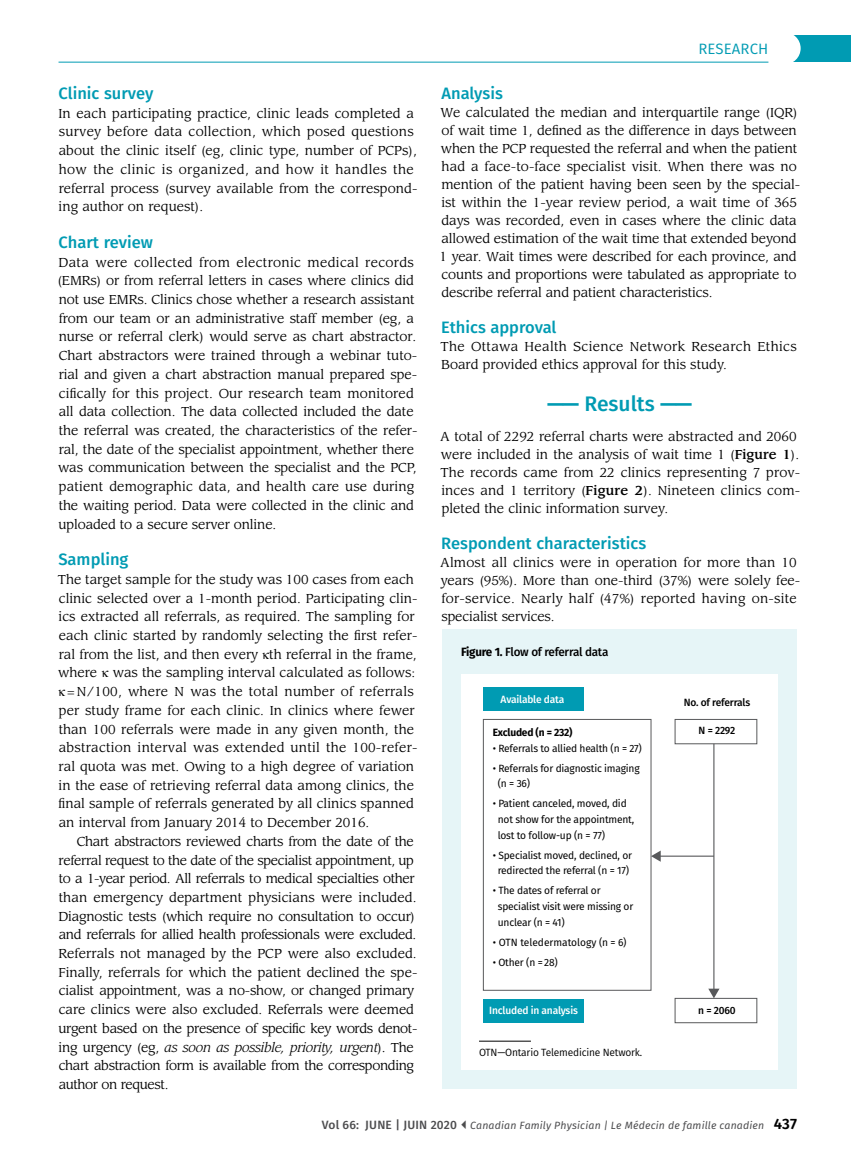
<style>
.page{position:relative;width:851px;height:1161px;background:#fff}
.page>*{position:absolute;margin:0;border:0;box-sizing:border-box;transform-origin:0 0}
.t1{font:500 21px "Fira Sans";color:#009bb3}
.t2{font:500 16.5px "Fira Sans";color:#009bb3}
.t3{font:15px "Fira Sans";letter-spacing:.01em;color:#009bb3}
.t4{font:12.75px/18.8px "Leawood Std";color:#000}
.t5{font:12.75px "Leawood Std";letter-spacing:-.03em;color:#000}
.t6{font:12.75px "Leawood Std";letter-spacing:.02em;color:#000}
.t7{font:12.75px/18px "Leawood Std";letter-spacing:.025em;color:#000}
.t8{font:italic 12.75px "Leawood Std";letter-spacing:-.02em;color:#000}
.t9{font:12.75px "Leawood Std";letter-spacing:-.025em;color:#000}
.t10{font:500 12px "Fira Sans";letter-spacing:-.02em;color:#000}
.t11{font:10.5px/15.6px "Fira Sans";letter-spacing:-.015em;color:#000}
.t12{font:italic 10.5px "Fira Sans";letter-spacing:.015em;color:#4d4d4f}
.t13{font:10.5px "Fira Sans";letter-spacing:-.015em;color:#000}
.t14{font:500 10.5px "Fira Sans";letter-spacing:-.015em;color:#fff}
.t15{font:500 10.5px "Fira Sans";letter-spacing:-.015em;color:#000}
.t16{font:700 10.5px "Fira Sans";letter-spacing:-.015em;color:#000}
.s1{font-style:normal}
.s2{font-weight:700}
.s3{font-weight:500}
.s4{font-weight:500;font-style:normal;font-size:12px}
.s5{font-weight:600;font-style:normal;font-size:15px;color:#000}
</style>
<div class="page">
<div style="left:793px;top:35px;width:57px;height:27px;background:#009bb3"></div>
<div style="left:768px;top:32px;width:32px;height:32px;background:#fff;border-radius:50%"></div>
<hr style="left:58px;top:62px;width:710px;height:1px;background:#009bb3">
<div style="left:442px;top:629px;width:354px;height:460px;background:#e6f5f7"></div>
<div style="left:461px;top:674px;width:316px;height:396px;background:#fff"></div>
<hr style="left:479px;top:1041px;width:52px;height:1px;background:#000">
<div style="left:483px;top:688px;width:100px;height:23px;background:#009bb3"></div>
<div style="left:483px;top:999px;width:100px;height:24px;background:#009bb3"></div>
<div style="left:483px;top:719px;width:168px;height:272px;border:1px solid #58595b"></div>
<div style="left:674px;top:998px;width:83px;height:25px;border:1px solid #58595b"></div>
<div style="left:674px;top:719px;width:83px;height:25px;border:1px solid #58595b"></div>
<hr style="left:713px;top:744px;width:1px;height:246px;background:#58595b">
<svg style="left:708px;top:989px;width:11px;height:9px"></svg>
<hr style="left:659px;top:856px;width:54px;height:1px;background:#58595b">
<svg style="left:651px;top:851px;width:9px;height:11px"></svg>
<p class="t2" style="left:59px;top:80px;width:96px">Clinic survey</p>
<p class="t4" style="left:59px;top:104px;width:360px">In each participating practice, clinic leads completed a survey before data collection, which posed questions about the clinic itself (eg, clinic type, number of PCPs), how the clinic is organized, and how it handles the referral process (survey available from the correspond&shy;ing author on request).</p>
<p class="t2" style="left:59px;top:229px;width:96px">Chart review</p>
<p class="t4" style="left:58px;top:253px;width:361px">Data were collected from electronic medical records (EMRs) or from referral letters in cases where clinics did not use EMRs. Clinics chose whether a research assistant from our team or an administrative staff member (eg, a nurse or referral clerk) would serve as chart abstractor.<br>Chart abstractors were trained through a webinar tuto&shy;rial and given a chart abstraction manual prepared spe&shy;cifically for this project. Our research team monitored all data collection. The data collected included the date the referral was created, the characteristics of the refer&shy;ral, the date of the specialist appointment, whether there was communication between the specialist and the PCP, patient demographic data, and health care use during the waiting period. Data were collected in the clinic and uploaded to a secure server online.</p>
<p class="t2" style="left:58px;top:546px;width:72px">Sampling</p>
<p class="t4" style="left:58px;top:570px;width:357px">The target sample for the study was 100 cases from each</p>
<p class="t4" style="left:59px;top:589px;width:360px">clinic selected over a 1-month period. Participating clin-</p>
<p class="t4" style="left:59px;top:608px;width:357px">ics extracted all referrals, as required. The sampling for</p>
<p class="t4" style="left:59px;top:626px;width:360px">each clinic started by randomly selecting the first refer-</p>
<p class="t4" style="left:59px;top:645px;width:359px">ral from the list, and then every th referral in the frame,</p>
<p class="t4" style="left:58px;top:664px;width:358px">where was the sampling interval calculated as follows:</p>
<p class="t6" style="left:67px;top:684px;width:348px">= N/100, where N was the total number of referrals</p>
<p class="t4" style="left:59px;top:701px;width:357px">per study frame for each clinic. In clinics where fewer</p>
<p class="t4" style="left:59px;top:720px;width:357px">than 100 referrals were made in any given month, the</p>
<p class="t6" style="left:59px;top:740px;width:360px">abstraction interval was extended until the 100-refer-</p>
<p class="t4" style="left:59px;top:757px;width:357px">ral quota was met. Owing to a high degree of variation</p>
<p class="t4" style="left:59px;top:776px;width:357px">in the ease of retrieving referral data among clinics, the</p>
<p class="t4" style="left:59px;top:795px;width:357px">final sample of referrals generated by all clinics spanned</p>
<p class="t4" style="left:59px;top:813px;width:312px">an interval from January 2014 to December 2016.</p>
<p class="t9" style="left:77px;top:834px;width:339px">Chart abstractors reviewed charts from the date of the</p>
<p class="t5" style="left:59px;top:852px;width:357px">referral request to the date of the specialist appointment, up</p>
<p class="t5" style="left:59px;top:871px;width:357px">to a 1-year period. All referrals to medical specialties other</p>
<p class="t4" style="left:59px;top:888px;width:359px">than emergency department physicians were included.</p>
<p class="t4" style="left:58px;top:907px;width:358px">Diagnostic tests (which require no consultation to occur)</p>
<p class="t5" style="left:59px;top:927px;width:359px">and referrals for allied health professionals were excluded.</p>
<p class="t4" style="left:58px;top:944px;width:359px">Referrals not managed by the PCP were also excluded.</p>
<p class="t4" style="left:58px;top:963px;width:360px">Finally, referrals for which the patient declined the spe-</p>
<p class="t4" style="left:59px;top:982px;width:356px">cialist appointment, was a no-show, or changed primary</p>
<p class="t4" style="left:59px;top:1000px;width:357px">care clinics were also excluded. Referrals were deemed</p>
<p class="t5" style="left:59px;top:1021px;width:360px">urgent based on the presence of specific key words denot-</p>
<p class="t8" style="left:59px;top:1039px;width:357px"><span class="s1">ing urgency (eg,</span> as soon as possible, priority, urgent<span class="s1">). The</span></p>
<p class="t5" style="left:59px;top:1058px;width:357px">chart abstraction form is available from the corresponding</p>
<p class="t5" style="left:59px;top:1077px;width:111px">author on request.</p>
<p class="t3" style="left:698px;top:38px;width:71px">RESEARCH</p>
<p class="t2" style="left:441px;top:80px;width:63px">Analysis</p>
<p class="t4" style="left:439px;top:104px;width:362px;line-height:18px">We calculated the median and interquartile range (IQR) of wait time 1, defined as the difference in days between when the PCP requested the referral and when the patient had a face-to-face specialist visit. When there was no mention of the patient having been seen by the special&shy;ist within the 1-year review period, a wait time of 365 days was recorded, even in cases where the clinic data allowed estimation of the wait time that extended beyond 1 year. Wait times were described for each province, and counts and proportions were tabulated as appropriate to describe referral and patient characteristics.</p>
<p class="t2" style="left:441px;top:314px;width:117px">Ethics approval</p>
<p class="t7" style="left:440px;top:338px;width:357px">The Ottawa Health Science Network Research Ethics<br>Board provided ethics approval for this study.</p>
<h1 class="t1" style="left:547px;top:387px;width:146px"><span class="s2">——</span> Results <span class="s2">——</span></h1>
<p class="t4" style="left:440px;top:428px;width:361px;line-height:18px">A total of 2292 referral charts were abstracted and 2060 were included in the analysis of wait time 1 (<span class="s3">Figure 1</span>).<br>The records came from 22 clinics representing 7 prov&shy;inces and 1 territory (<span class="s3">Figure 2</span>). Nineteen clinics com&shy;pleted the clinic information survey.</p>
<p class="t2" style="left:441px;top:530px;width:206px">Respondent characteristics</p>
<p class="t4" style="left:440px;top:554px;width:361px;line-height:18px">Almost all clinics were in operation for more than 10 years (95%). More than one-third (37%) were solely fee&shy;for-service. Nearly half (47%) reported having on-site specialist services.</p>
<p class="t10" style="left:461px;top:642px;width:149px"><span class="s2">Figure 1.</span> Flow of referral data</p>
<p class="t14" style="left:500px;top:691px;width:65px">Available data</p>
<p class="t16" style="left:492px;top:723px;width:81px">Excluded (n = 232)</p>
<p class="t11" style="left:492px;top:740px;width:151px">• Referrals to allied health (n = 27)</p>
<p class="t11" style="left:497px;top:760px;width:143px;text-indent:-5px">• Referrals for diagnostic imaging (n = 36)</p>
<p class="t11" style="left:497px;top:796px;width:138px;text-indent:-5px">• Patient canceled, moved, did not show for the appointment, lost to follow-up (n = 77)</p>
<p class="t11" style="left:492px;top:847px;width:141px;text-align:center">• Specialist moved, declined, or redirected the referral (n = 17)</p>
<p class="t11" style="left:497px;top:883px;width:137px;text-indent:-5px">• The dates of referral or specialist visit were missing or unclear (n = 41)</p>
<p class="t11" style="left:492px;top:934px;width:135px">• OTN teledermatology (n = 6)</p>
<p class="t11" style="left:492px;top:954px;width:67px">• Other (n = 28)</p>
<p class="t14" style="left:489px;top:1002px;width:90px">Included in analysis</p>
<p class="t13" style="left:479px;top:1045px;width:165px">OTN—Ontario Telemedicine Network.</p>
<p class="t15" style="left:683px;top:694px;width:68px">No. of referrals</p>
<p class="t15" style="left:698px;top:722px;width:38px">N = 2292</p>
<p class="t15" style="left:698px;top:1002px;width:39px">n = 2060</p>
<p class="t12" style="left:322px;top:1117px;width:476px"><span class="s4">Vol 66: JUNE | JUIN 2020</span> Canadian Family Physician | Le Médecin de famille canadien <span class="s5">437</span></p>
</div>
